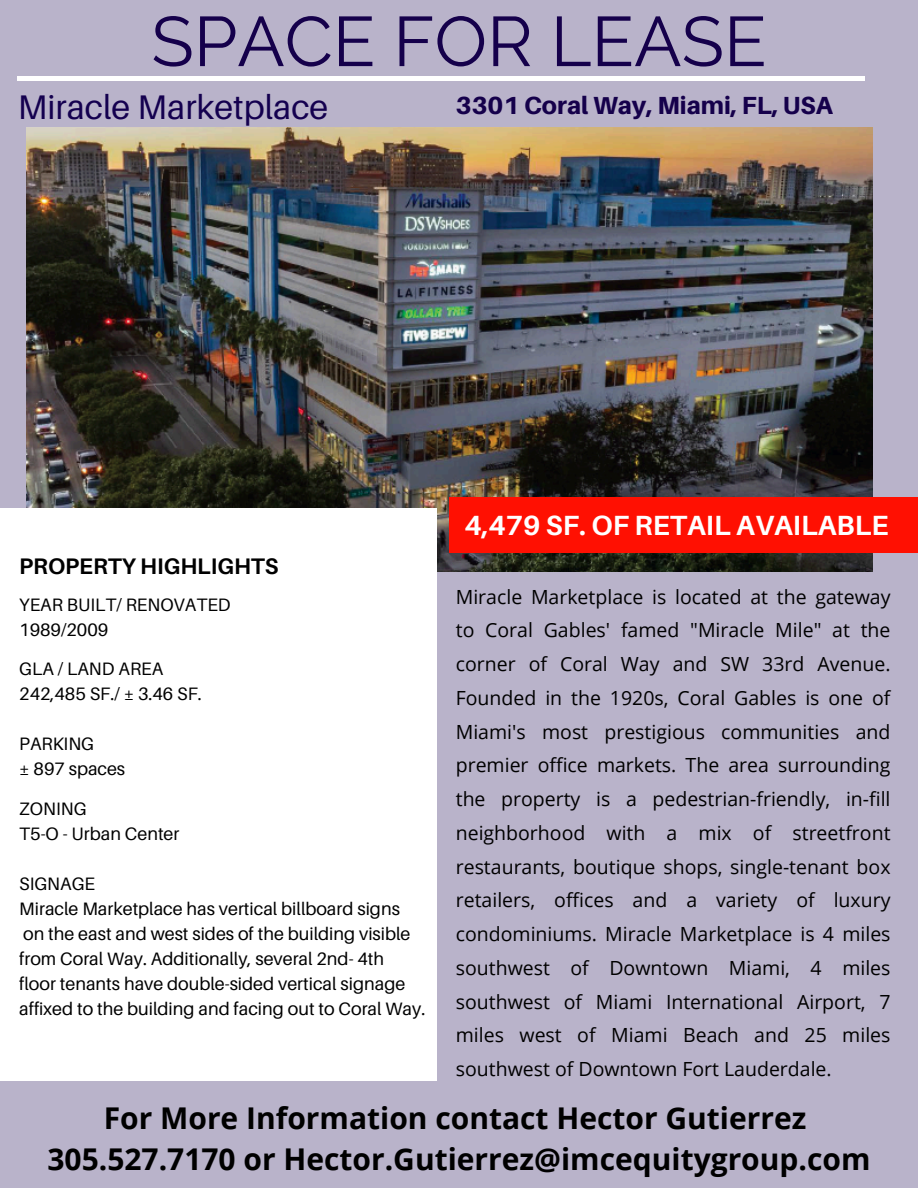
<style>
.page{position:relative;width:918px;height:1188px;background:#b9b3ca}
.page>*{position:absolute;margin:0;border:0;box-sizing:border-box;transform-origin:0 0}
.t1{font:70.05px "Raleway";color:#15004b}
.t2{font:34.2px "Aileron";color:#14004f}
.t3{font:700 30px/41.7px "Open Sans";color:#000;text-align:center}
.t4{font:700 27.75px "Aileron";color:#fff}
.t5{font:800 24.75px "Aileron";color:#15004b}
.t6{font:700 22.5px "Aileron";color:#000}
.t7{font:19.5px/33.8px "Open Sans";color:#000;text-align:justify}
.t8{font:18px "Aileron";color:#000}
</style>
<div class="page">
<hr style="left:18px;top:77px;width:847px;height:4px;background:#fff">
<img style="left:26px;top:127px;width:846px;height:444px">
<div style="left:0;top:508px;width:437px;height:573px;background:#fff"></div>
<div style="left:449px;top:497px;width:469px;height:56px;background:#ff1002"></div>
<h1 class="t1" style="left:151px;top:0;width:617px">SPACE FOR LEASE</h1>
<h6 class="t2" style="left:18px;top:86px;width:312px">Miracle Marketplace</h6>
<p class="t5" style="left:456px;top:90px;width:379px">3301 Coral Way, Miami, FL, USA</p>
<p class="t6" style="left:19px;top:552px;width:261px">PROPERTY HIGHLIGHTS</p>
<h5 class="t8" style="left:19px;top:594px;width:213px">YEAR BUILT/ RENOVATED</h5>
<p class="t8" style="left:19px;top:619px;width:90px">1989/2009</p>
<p class="t8" style="left:19px;top:658px;width:145px">GLA / LAND AREA</p>
<p class="t8" style="left:19px;top:683px;width:184px">242,485 SF./ ± 3.46 SF.</p>
<p class="t8" style="left:19px;top:733px;width:76px">PARKING</p>
<p class="t8" style="left:19px;top:758px;width:107px">± 897 spaces</p>
<p class="t8" style="left:19px;top:797px;width:69px">ZONING</p>
<p class="t8" style="left:19px;top:822px;width:162px">T5-O - Urban Center</p>
<p class="t8" style="left:19px;top:872px;width:77px">SIGNAGE</p>
<p class="t8" style="left:19px;top:897px;width:382px">Miracle Marketplace has vertical billboard signs</p>
<p class="t8" style="left:23px;top:922px;width:389px">on the east and west sides of the building visible</p>
<p class="t8" style="left:19px;top:947px;width:366px">from Coral Way. Additionally, several 2nd- 4th</p>
<p class="t8" style="left:19px;top:972px;width:387px">floor tenants have double-sided vertical signage</p>
<p class="t8" style="left:19px;top:997px;width:408px">affixed to the building and facing out to Coral Way.</p>
<h4 class="t4" style="left:464px;top:508px;width:426px">4,479 SF. OF RETAIL AVAILABLE</h4>
<p class="t7" style="left:456px;top:579px;width:436px">Miracle Marketplace is located at the gateway to Coral Gables' famed "Miracle Mile" at the corner of Coral Way and SW 33rd Avenue.<br>Founded in the 1920s, Coral Gables is one of Miami's most prestigious communities and premier office markets. The area surrounding the property is a pedestrian-friendly, in-fill neighborhood with a mix of streetfront restaurants, boutique shops, single-tenant box retailers, offices and a variety of luxury condominiums. Miracle Marketplace is 4 miles southwest of Downtown Miami, 4 miles southwest of Miami International Airport, 7 miles west of Miami Beach and 25 miles southwest of Downtown Fort Lauderdale.</p>
<h3 class="t3" style="left:47px;top:1096px;width:825px">For More Information contact Hector Gutierrez<br>305.527.7170 or Hector.Gutierrez@imcequitygroup.com</h3>
</div>
